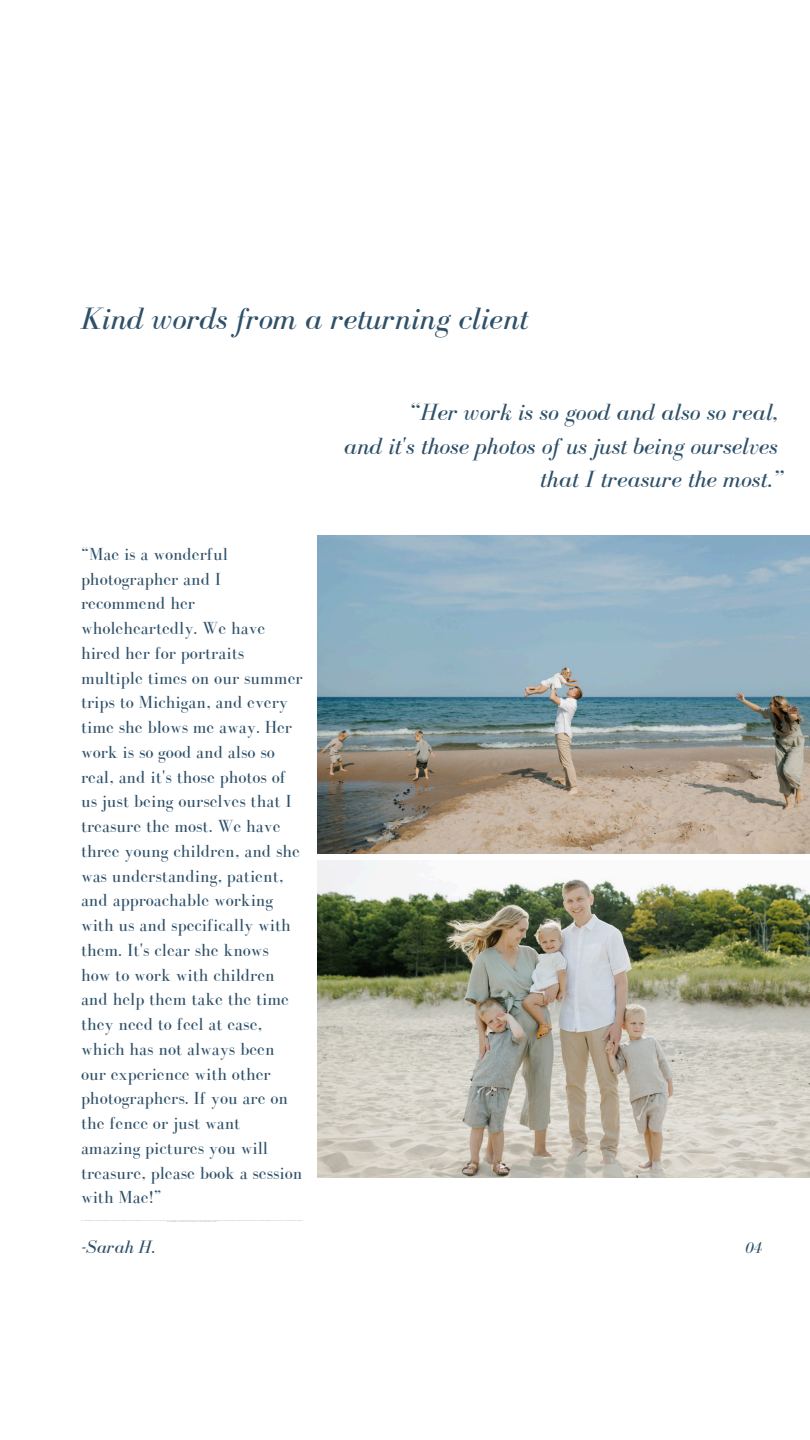
<style>
.page{position:relative;width:810px;height:1440px;background:#fff}
.page>*{position:absolute;margin:0;border:0;box-sizing:border-box;transform-origin:0 0}
.t1{font:italic 31.8px "Bodoni FLF";color:#2e5069}
.t2{font:italic 24.1px/33.8px "Bodoni FLF";color:#2e5069;text-align:right}
.t3{font:italic 18.6px "Bodoni FLF";color:#2e5069}
.t4{font:18px/24.8px "Bodoni FLF";color:#2e5069}
.t5{font:italic 15.9px "Bodoni FLF";color:#2e5069}
</style>
<div class="page">
<img style="left:318px;top:536px;width:492px;height:317px">
<img style="left:318px;top:861px;width:492px;height:317px">
<h1 class="t1" style="left:81px;top:302px;width:449px">Kind words from a returning client</h1>
<p class="t2" style="left:344px;top:395px;width:442px">“Her work is so good and also so real,<br>and it's those photos of us just being ourselves that I treasure the most.”</p>
<h2 class="t4" style="left:81px;top:541px;width:223px">“Mae is a wonderful photographer and I recommend her wholeheartedly. We have hired her for portraits multiple times on our summer trips to Michigan, and every time she blows me away. Her work is so good and also so real, and it's those photos of us just being ourselves that I treasure the most. We have three young children, and she was understanding, patient, and approachable working with us and specifically with them. It's clear she knows how to work with children and help them take the time they need to feel at ease, which has not always been our experience with other photographers. If you are on the fence or just want amazing pictures you will treasure, please book a session with Mae!”</h2>
<h3 class="t3" style="left:81px;top:1237px;width:75px">-Sarah H.</h3>
<p class="t5" style="left:745px;top:1239px;width:19px">04</p>
</div>
